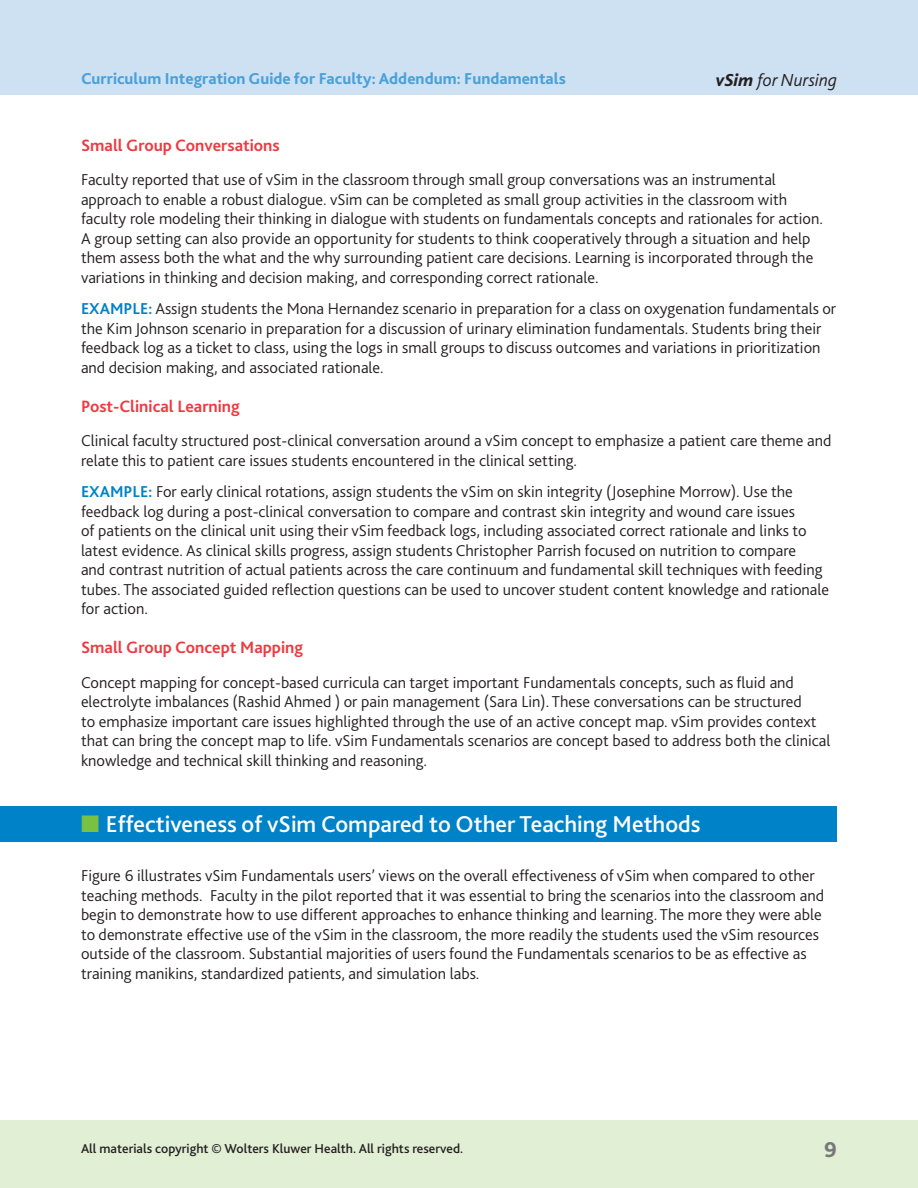
<style>
.page{position:relative;width:918px;height:1188px;background:#fff}
.page>*{position:absolute;margin:0;border:0;box-sizing:border-box;transform-origin:0 0}
.t1{font:500 24px "Bliss 2";color:#fff}
.t2{font:800 22.5px "Bliss 2";color:#76787b}
.t3{font:italic 300 18.3px "Bliss";color:#231f20}
.t4{font:700 17.25px "Bliss 2";color:#ee3a41}
.t5{font:300 16.5px/19.5px "Bliss 2";color:#231f20}
.t6{font:800 16.5px "Bliss 2";color:#4aa1d8}
.t7{font:500 13.5px "Bliss 2";color:#231f20}
.s1{font-weight:800}
.s2{font-weight:700;color:#0082c8}
.s3{color:#79c142}
</style>
<div class="page">
<div style="left:0;top:0;width:918px;height:94px;background:#cee1f3"></div>
<div style="left:0;top:1120px;width:918px;height:68px;background:#e1efd4"></div>
<div style="left:0;top:806px;width:837px;height:36px;background:#0082c8"></div>
<p class="t6" style="left:81px;top:68px;width:487px">Curriculum Integration Guide for Faculty: Addendum: Fundamentals</p>
<p class="t3" style="left:716px;top:70px;width:122px"><span class="s1">vSim</span> for Nursing</p>
<p class="t4" style="left:81px;top:134px;width:200px">Small Group Conversations</p>
<p class="t5" style="left:81px;top:169px;width:742px">Faculty reported that use of vSim in the classroom through small group conversations was an instrumental approach to enable a robust dialogue. vSim can be completed as small group activities in the classroom with faculty role modeling their thinking in dialogue with students on fundamentals concepts and rationales for action.<br>A group setting can also provide an opportunity for students to think cooperatively through a situation and help them assess both the what and the why surrounding patient care decisions. Learning is incorporated through the variations in thinking and decision making, and corresponding correct rationale.</p>
<p class="t5" style="left:81px;top:298px;width:757px"><span class="s2">EXAMPLE:</span> Assign students the Mona Hernandez scenario in preparation for a class on oxygenation fundamentals or the Kim Johnson scenario in preparation for a discussion of urinary elimination fundamentals. Students bring their feedback log as a ticket to class, using the logs in small groups to discuss outcomes and variations in prioritization and decision making, and associated rationale.</p>
<p class="t4" style="left:81px;top:395px;width:160px">Post-Clinical Learning</p>
<p class="t5" style="left:81px;top:430px;width:752px">Clinical faculty structured post-clinical conversation around a vSim concept to emphasize a patient care theme and relate this to patient care issues students encountered in the clinical setting.</p>
<p class="t5" style="left:81px;top:481px;width:750px"><span class="s2">EXAMPLE:</span> For early clinical rotations, assign students the vSim on skin integrity (Josephine Morrow). Use the feedback log during a post-clinical conversation to compare and contrast skin integrity and wound care issues<br>of patients on the clinical unit using their vSim feedback logs, including associated correct rationale and links to latest evidence. As clinical skills progress, assign students Christopher Parrish focused on nutrition to compare<br>and contrast nutrition of actual patients across the care continuum and fundamental skill techniques with feeding tubes. The associated guided reflection questions can be used to uncover student content knowledge and rationale for action.</p>
<p class="t4" style="left:81px;top:637px;width:224px">Small Group Concept Mapping</p>
<p class="t5" style="left:81px;top:672px;width:751px">Concept mapping for concept-based curricula can target important Fundamentals concepts, such as fluid and electrolyte imbalances (Rashid Ahmed ) or pain management (Sara Lin). These conversations can be structured<br>to emphasize important care issues highlighted through the use of an active concept map. vSim provides context that can bring the concept map to life. vSim Fundamentals scenarios are concept based to address both the clinical knowledge and technical skill thinking and reasoning.</p>
<h1 class="t1" style="left:81px;top:809px;width:621px"><span class="s3">■</span> Effectiveness of vSim Compared to Other Teaching Methods</h1>
<p class="t5" style="left:81px;top:865px;width:745px">Figure 6 illustrates vSim Fundamentals users’ views on the overall effectiveness of vSim when compared to other teaching methods. Faculty in the pilot reported that it was essential to bring the scenarios into the classroom and begin to demonstrate how to use different approaches to enhance thinking and learning. The more they were able to demonstrate effective use of the vSim in the classroom, the more readily the students used the vSim resources outside of the classroom. Substantial majorities of users found the Fundamentals scenarios to be as effective as training manikins, standardized patients, and simulation labs.</p>
<p class="t7" style="left:81px;top:1140px;width:384px">All materials copyright © Wolters Kluwer Health. All rights reserved.</p>
<h2 class="t2" style="left:824px;top:1135px;width:14px">9</h2>
</div>
